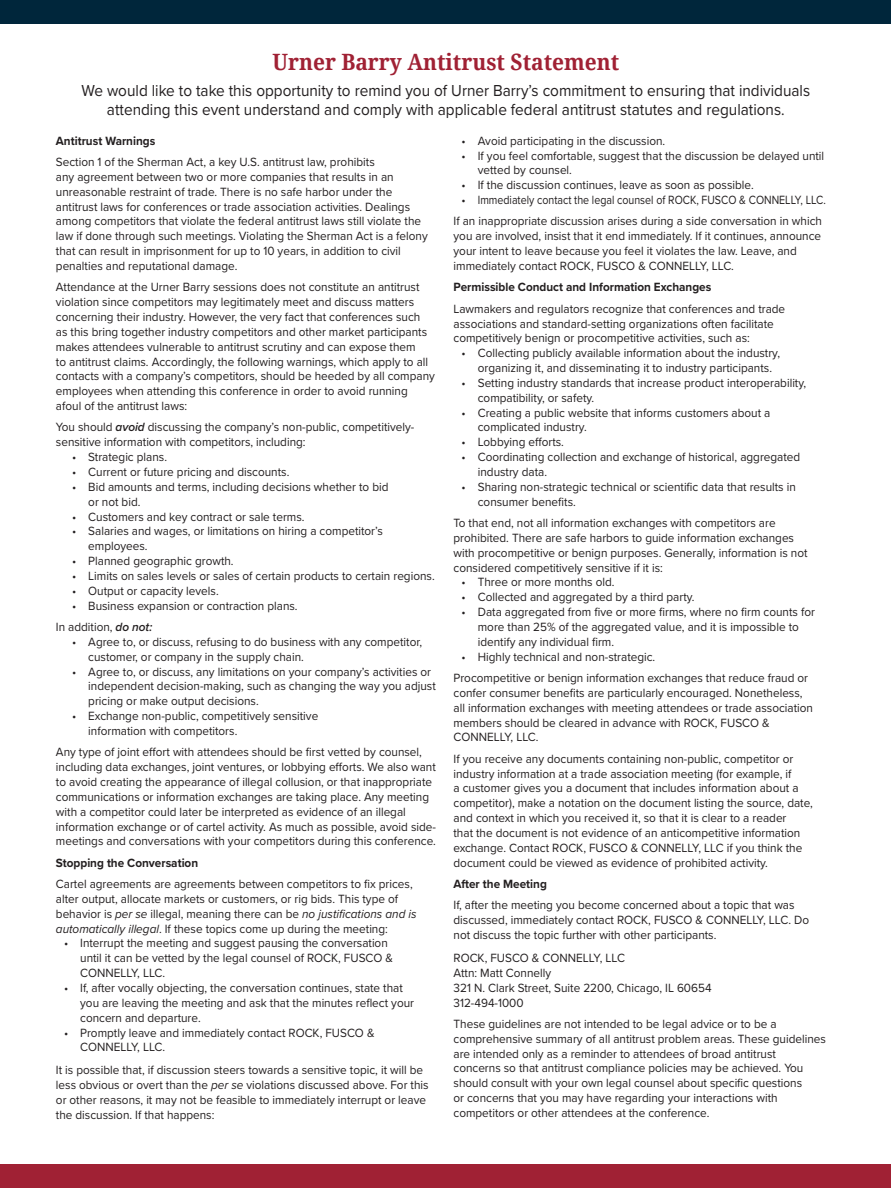
<style>
.page{position:relative;width:891px;height:1188px;background:#fff}
.page>*{position:absolute;margin:0;border:0;box-sizing:border-box;transform-origin:0 0}
.t1{font:700 22.5px "Droid Serif";color:#a02134;scale:.93 1}
.t2{font:16.5px/19.5px "Proxima Nova";color:#231f20;text-align:center;scale:.93 1}
.t3{font:12.3px/14.9px "Proxima Nova";color:#231f20;scale:.95 1}
.t4{font:700 12.3px "Proxima Nova";color:#231f20;scale:.95 1}
.s1{font-weight:600;font-style:italic}
.s2{font-style:italic}
</style>
<div class="page">
<div style="left:0;top:0;width:891px;height:24px;background:#00263b"></div>
<div style="left:0;top:1164px;width:891px;height:24px;background:#a02134"></div>
<p class="t1" style="left:273px;top:46px;width:374px">Urner Barry Antitrust Statement</p>
<p class="t2" style="left:82px;top:80px;width:785px">We would like to take this opportunity to remind you of Urner Barry’s commitment to ensuring that individuals attending this event understand and comply with applicable federal antitrust statutes and regulations.</p>
<p class="t4" style="left:56px;top:132px;width:106px">Antitrust Warnings</p>
<p class="t3" style="left:56px;top:154px;width:393px">Section 1 of the Sherman Act, a key U.S. antitrust law, prohibits<br>any agreement between two or more companies that results in an unreasonable restraint of trade. There is no safe harbor under the antitrust laws for conferences or trade association activities. Dealings among competitors that violate the federal antitrust laws still violate the law if done through such meetings. Violating the Sherman Act is a felony that can result in imprisonment for up to 10 years, in addition to civil penalties and reputational damage.</p>
<p class="t3" style="left:56px;top:279px;width:400px">Attendance at the Urner Barry sessions does not constitute an antitrust violation since competitors may legitimately meet and discuss matters concerning their industry. However, the very fact that conferences such as this bring together industry competitors and other market participants makes attendees vulnerable to antitrust scrutiny and can expose them<br>to antitrust claims. Accordingly, the following warnings, which apply to all contacts with a company’s competitors, should be heeded by all company employees when attending this conference in order to avoid running afoul of the antitrust laws:</p>
<p class="t3" style="left:56px;top:419px;width:379px">You should <span class="s1">avoid</span> discussing the company’s non-public, competitively&shy;sensitive information with competitors, including:</p>
<p class="t3" style="left:72px;top:449px;width:101px">• Strategic plans.</p>
<p class="t3" style="left:72px;top:464px;width:230px">• Current or future pricing and discounts.</p>
<p class="t3" style="left:88px;top:479px;width:318px;text-indent:-16px">• Bid amounts and terms, including decisions whether to bid or not bid.</p>
<p class="t3" style="left:72px;top:509px;width:246px">• Customers and key contract or sale terms.</p>
<p class="t3" style="left:88px;top:523px;width:312px;text-indent:-16px">• Salaries and wages, or limitations on hiring a competitor’s employees.</p>
<p class="t3" style="left:72px;top:553px;width:172px">• Planned geographic growth.</p>
<p class="t3" style="left:72px;top:568px;width:383px">• Limits on sales levels or sales of certain products to certain regions.</p>
<p class="t3" style="left:72px;top:583px;width:156px">• Output or capacity levels.</p>
<p class="t3" style="left:72px;top:598px;width:239px">• Business expansion or contraction plans.</p>
<p class="t3" style="left:56px;top:619px;width:103px">In addition, <span class="s1">do not:</span></p>
<p class="t3" style="left:88px;top:634px;width:353px;text-indent:-16px">• Agree to, or discuss, refusing to do business with any competitor, customer, or company in the supply chain.</p>
<p class="t3" style="left:88px;top:663px;width:367px;text-indent:-16px">• Agree to, or discuss, any limitations on your company’s activities or independent decision-making, such as changing the way you adjust pricing or make output decisions.</p>
<p class="t3" style="left:88px;top:708px;width:244px;text-indent:-16px">• Exchange non-public, competitively sensitive information with competitors.</p>
<p class="t3" style="left:56px;top:744px;width:402px">Any type of joint effort with attendees should be first vetted by counsel, including data exchanges, joint ventures, or lobbying efforts. We also want to avoid creating the appearance of illegal collusion, or that inappropriate communications or information exchanges are taking place. Any meeting with a competitor could later be interpreted as evidence of an illegal information exchange or of cartel activity. As much as possible, avoid side&shy;meetings and conversations with your competitors during this conference.</p>
<p class="t4" style="left:56px;top:853px;width:151px">Stopping the Conversation</p>
<p class="t3" style="left:56px;top:876px;width:381px">Cartel agreements are agreements between competitors to fix prices, alter output, allocate markets or customers, or rig bids. This type of behavior is <span class="s2">per se</span> illegal, meaning there can be <span class="s2">no justifications and is automatically illegal</span>. If these topics come up during the meeting:</p>
<p class="t3" style="left:80px;top:935px;width:331px;text-indent:-16px">• Interrupt the meeting and suggest pausing the conversation until it can be vetted by the legal counsel of ROCK, FUSCO &amp;<br>CONNELLY, LLC.</p>
<p class="t3" style="left:80px;top:980px;width:353px;text-indent:-16px">• If, after vocally objecting, the conversation continues, state that you are leaving the meeting and ask that the minutes reflect your concern and departure.</p>
<p class="t3" style="left:80px;top:1024px;width:311px;text-indent:-16px">• Promptly leave and immediately contact ROCK, FUSCO &amp;<br>CONNELLY, LLC.</p>
<p class="t3" style="left:56px;top:1062px;width:394px">It is possible that, if discussion steers towards a sensitive topic, it will be less obvious or overt than the <span class="s2">per se</span> violations discussed above. For this or other reasons, it may not be feasible to immediately interrupt or leave the discussion. If that happens:</p>
<p class="t3" style="left:462px;top:133px;width:216px">• Avoid participating in the discussion.</p>
<p class="t3" style="left:478px;top:148px;width:366px;text-indent:-16px">• If you feel comfortable, suggest that the discussion be delayed until vetted by counsel.</p>
<p class="t3" style="left:462px;top:177px;width:309px">• If the discussion continues, leave as soon as possible.</p>
<p class="t3" style="left:462px;top:192px;width:385px">• Immediately contact the legal counsel of ROCK, FUSCO &amp; CONNELLY, LLC.</p>
<p class="t3" style="left:454px;top:213px;width:389px">If an inappropriate discussion arises during a side conversation in which you are involved, insist that it end immediately. If it continues, announce your intent to leave because you feel it violates the law. Leave, and immediately contact ROCK, FUSCO &amp; CONNELLY, LLC.</p>
<p class="t4" style="left:454px;top:278px;width:273px">Permissible Conduct and Information Exchanges</p>
<p class="t3" style="left:454px;top:301px;width:351px">Lawmakers and regulators recognize that conferences and trade associations and standard-setting organizations often facilitate competitively benign or procompetitive activities, such as:</p>
<p class="t3" style="left:478px;top:345px;width:320px;text-indent:-16px">• Collecting publicly available information about the industry, organizing it, and disseminating it to industry participants.</p>
<p class="t3" style="left:478px;top:375px;width:347px;text-indent:-16px">• Setting industry standards that increase product interoperability, compatibility, or safety.</p>
<p class="t3" style="left:478px;top:405px;width:309px;text-indent:-16px">• Creating a public website that informs customers about a complicated industry.</p>
<p class="t3" style="left:462px;top:434px;width:109px">• Lobbying efforts.</p>
<p class="t3" style="left:478px;top:449px;width:341px;text-indent:-16px">• Coordinating collection and exchange of historical, aggregated industry data.</p>
<p class="t3" style="left:478px;top:479px;width:336px;text-indent:-16px">• Sharing non-strategic technical or scientific data that results in consumer benefits.</p>
<p class="t3" style="left:454px;top:515px;width:374px">To that end, not all information exchanges with competitors are prohibited. There are safe harbors to guide information exchanges with procompetitive or benign purposes. Generally, information is not considered competitively sensitive if it is:</p>
<p class="t3" style="left:462px;top:574px;width:162px">• Three or more months old.</p>
<p class="t3" style="left:462px;top:589px;width:247px">• Collected and aggregated by a third party.</p>
<p class="t3" style="left:478px;top:604px;width:356px;text-indent:-16px">• Data aggregated from five or more firms, where no firm counts for more than 25% of the aggregated value, and it is impossible to identify any individual firm.</p>
<p class="t3" style="left:462px;top:649px;width:205px">• Highly technical and non-strategic.</p>
<p class="t3" style="left:454px;top:670px;width:380px">Procompetitive or benign information exchanges that reduce fraud or confer consumer benefits are particularly encouraged. Nonetheless, all information exchanges with meeting attendees or trade association members should be cleared in advance with ROCK, FUSCO &amp; CONNELLY, LLC.</p>
<p class="t3" style="left:454px;top:751px;width:380px">If you receive any documents containing non-public, competitor or industry information at a trade association meeting (for example, if<br>a customer gives you a document that includes information about a competitor), make a notation on the document listing the source, date, and context in which you received it, so that it is clear to a reader<br>that the document is not evidence of an anticompetitive information exchange. Contact ROCK, FUSCO &amp; CONNELLY, LLC if you think the document could be viewed as evidence of prohibited activity.</p>
<p class="t4" style="left:454px;top:875px;width:100px">After the Meeting</p>
<p class="t3" style="left:454px;top:897px;width:376px">If, after the meeting you become concerned about a topic that was discussed, immediately contact ROCK, FUSCO &amp; CONNELLY, LLC. Do not discuss the topic further with other participants.</p>
<p class="t3" style="left:454px;top:950px;width:182px">ROCK, FUSCO &amp; CONNELLY, LLC</p>
<p class="t3" style="left:454px;top:965px;width:104px">Attn: Matt Connelly</p>
<p class="t3" style="left:454px;top:980px;width:273px">321 N. Clark Street, Suite 2200, Chicago, IL 60654</p>
<p class="t3" style="left:454px;top:994px;width:75px">312-494-1000</p>
<p class="t3" style="left:454px;top:1016px;width:393px">These guidelines are not intended to be legal advice or to be a comprehensive summary of all antitrust problem areas. These guidelines are intended only as a reminder to attendees of broad antitrust concerns so that antitrust compliance policies may be achieved. You should consult with your own legal counsel about specific questions<br>or concerns that you may have regarding your interactions with competitors or other attendees at the conference.</p>
</div>
